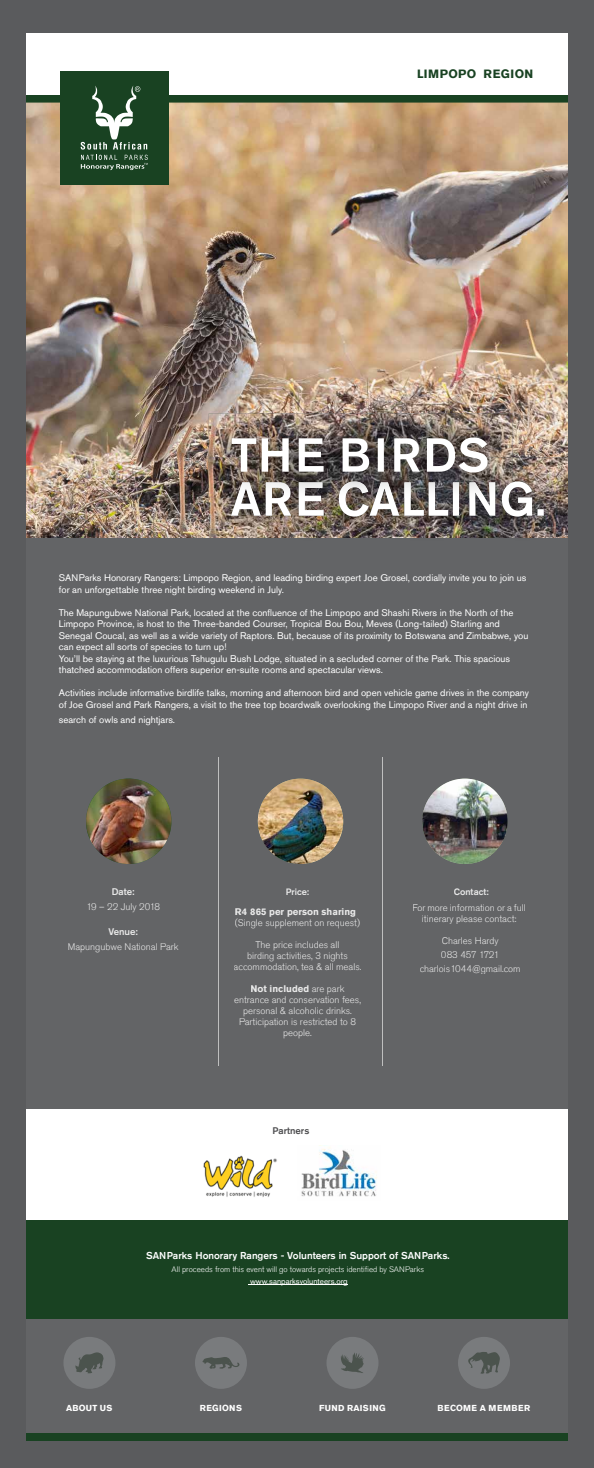
<style>
.page{position:relative;width:594px;height:1468px;background:#5a5b5d}
.page>*{position:absolute;margin:0;border:0;box-sizing:border-box;transform-origin:0 0}
.t1{font:700 12px "Akzidenz Grotesk Std";letter-spacing:.035em;color:#194222}
.t2{font:500 10px "Akzidenz Grotesk Std";color:#fff}
.t3{font:9.6px/11.5px "Akzidenz Grotesk Std";color:#fff}
.t4{font:300 9.6px/11px "Akzidenz Grotesk Std";color:#e8e8e8;text-align:center}
.t5{font:700 9.6px "Akzidenz Grotesk Std";color:#e8e8e8}
.t6{font:500 9.6px "Akzidenz Grotesk Std";color:#e8e8e8}
.t7{font:500 9.6px "Akzidenz Grotesk Std";color:#4d4d4f}
.t8{font:500 9.2px "Akzidenz Grotesk Std";color:#e8e8e8}
.t9{font:700 8.7px "Akzidenz Grotesk Std";letter-spacing:.045em;color:#fff}
.t10{font:300 8px "Akzidenz Grotesk Std";color:#fff}
.t11{font:8px "Akzidenz Grotesk Std";color:#fff}
.s1{font-weight:700}
</style>
<div class="page">
<div style="left:26px;top:33px;width:542px;height:1400px;background:#636466"></div>
<div style="left:26px;top:33px;width:542px;height:63px;background:#fff"></div>
<div style="left:26px;top:1109px;width:542px;height:129px;background:#fff"></div>
<div style="left:26px;top:1220px;width:542px;height:98px;background:#194222"></div>
<div style="left:26px;top:96px;width:542px;height:7px;background:#194222"></div>
<div style="left:26px;top:1433px;width:542px;height:8px;background:#194222"></div>
<hr style="left:218px;top:757px;width:1px;height:309px;background:#bfbfbf">
<hr style="left:382px;top:757px;width:1px;height:309px;background:#bfbfbf">
<img style="left:86px;top:779px;width:85px;height:85px;border-radius:43px">
<img style="left:258px;top:779px;width:85px;height:85px;border-radius:43px">
<img style="left:422px;top:779px;width:86px;height:85px;border-radius:43px">
<div style="left:63px;top:1337px;width:52px;height:52px;background:#797b7d;border-radius:50%"></div>
<svg style="left:75px;top:1352px;width:29px;height:21px"></svg>
<div style="left:195px;top:1337px;width:52px;height:52px;background:#797b7d;border-radius:50%"></div>
<svg style="left:203px;top:1357px;width:36px;height:12px"></svg>
<div style="left:327px;top:1337px;width:52px;height:52px;background:#797b7d;border-radius:50%"></div>
<svg style="left:341px;top:1353px;width:23px;height:20px"></svg>
<div style="left:458px;top:1337px;width:52px;height:52px;background:#797b7d;border-radius:50%"></div>
<svg style="left:468px;top:1352px;width:32px;height:22px"></svg>
<hr style="left:248px;top:1285px;width:100px;height:1px;background:#fff">
<img style="left:203px;top:1155px;width:74px;height:42px">
<img style="left:301px;top:1145px;width:76px;height:52px">
<img style="left:26px;top:103px;width:542px;height:435px">
<img style="left:209px;top:457px;width:359px;height:81px">
<img style="left:231px;top:481px;width:313px;height:36px">
<img style="left:209px;top:413px;width:304px;height:44px">
<img style="left:209px;top:457px;width:304px;height:41px">
<img style="left:237px;top:481px;width:276px;height:17px">
<svg style="left:232px;top:437px;width:256px;height:36px;background:#96918f"></svg>
<div style="left:60px;top:71px;width:108px;height:113px;background:#194222"></div>
<svg style="left:81px;top:86px;width:67px;height:84px"></svg>
<p class="t1" style="left:417px;top:67px;width:118px">LIMPOPO REGION</p>
<p class="t3" style="left:59px;top:572px;width:469px">SANParks Honorary Rangers: Limpopo Region, and leading birding expert Joe Grosel, cordially invite you to join us for an unforgettable three night birding weekend in July.</p>
<p class="t3" style="left:59px;top:607px;width:471px">The Mapungubwe National Park, located at the confluence of the Limpopo and Shashi Rivers in the North of the Limpopo Province, is host to the Three-banded Courser, Tropical Bou Bou, Meves (Long-tailed) Starling and Senegal Coucal, as well as a wide variety of Raptors. But, because of its proximity to Botswana and Zimbabwe, you can expect all sorts of species to turn up!<br>You’ll be staying at the luxurious Tshugulu Bush Lodge, situated in a secluded corner of the Park. This spacious thatched accommodation offers superior en-suite rooms and spectacular views.</p>
<p class="t3" style="left:59px;top:687px;width:472px">Activities include informative birdlife talks, morning and afternoon bird and open vehicle game drives in the company of Joe Grosel and Park Rangers, a visit to the tree top boardwalk overlooking the Limpopo River and a night drive in</p>
<p class="t3" style="left:59px;top:714px;width:118px">search of owls and nightjars.</p>
<p class="t6" style="left:112px;top:886px;width:24px">Date:</p>
<p class="t4" style="left:86px;top:901px;width:75px">19 – 22 July 2018</p>
<p class="t6" style="left:108px;top:926px;width:31px">Venue:</p>
<p class="t4" style="left:68px;top:941px;width:112px">Mapungubwe National Park</p>
<p class="t8" style="left:286px;top:886px;width:25px">Price:</p>
<p class="t5" style="left:235px;top:906px;width:123px">R4 865 per person sharing</p>
<p class="t4" style="left:235px;top:918px;width:127px">(Single supplement on request)</p>
<p class="t4" style="left:234px;top:940px;width:129px">The price includes all<br>birding activities, 3 nights accommodation, tea &amp; all meals.</p>
<p class="t4" style="left:234px;top:984px;width:128px"><span class="s1">Not included</span> are park entrance and conservation fees, personal &amp; alcoholic drinks.<br>Participation is restricted to 8 people.</p>
<p class="t7" style="left:273px;top:1125px;width:38px">Partners</p>
<p class="t8" style="left:454px;top:886px;width:36px">Contact:</p>
<p class="t4" style="left:412px;top:902px;width:115px">For more information or a full itinerary please contact:</p>
<p class="t4" style="left:420px;top:933px;width:102px;line-height:14px">Charles Hardy<br>083 457 1721 charlois1044@gmail.com</p>
<p class="t2" style="left:146px;top:1249px;width:305px">SANParks Honorary Rangers - Volunteers in Support of SANParks.</p>
<p class="t10" style="left:172px;top:1264px;width:254px">All proceeds from this event will go towards projects identified by SANParks</p>
<p class="t11" style="left:250px;top:1277px;width:99px">www.sanparksvolunteers.org</p>
<p class="t9" style="left:66px;top:1403px;width:48px">ABOUT US</p>
<p class="t9" style="left:200px;top:1403px;width:44px">REGIONS</p>
<p class="t9" style="left:319px;top:1403px;width:68px">FUND RAISING</p>
<p class="t9" style="left:438px;top:1403px;width:94px">BECOME A MEMBER</p>
</div>
